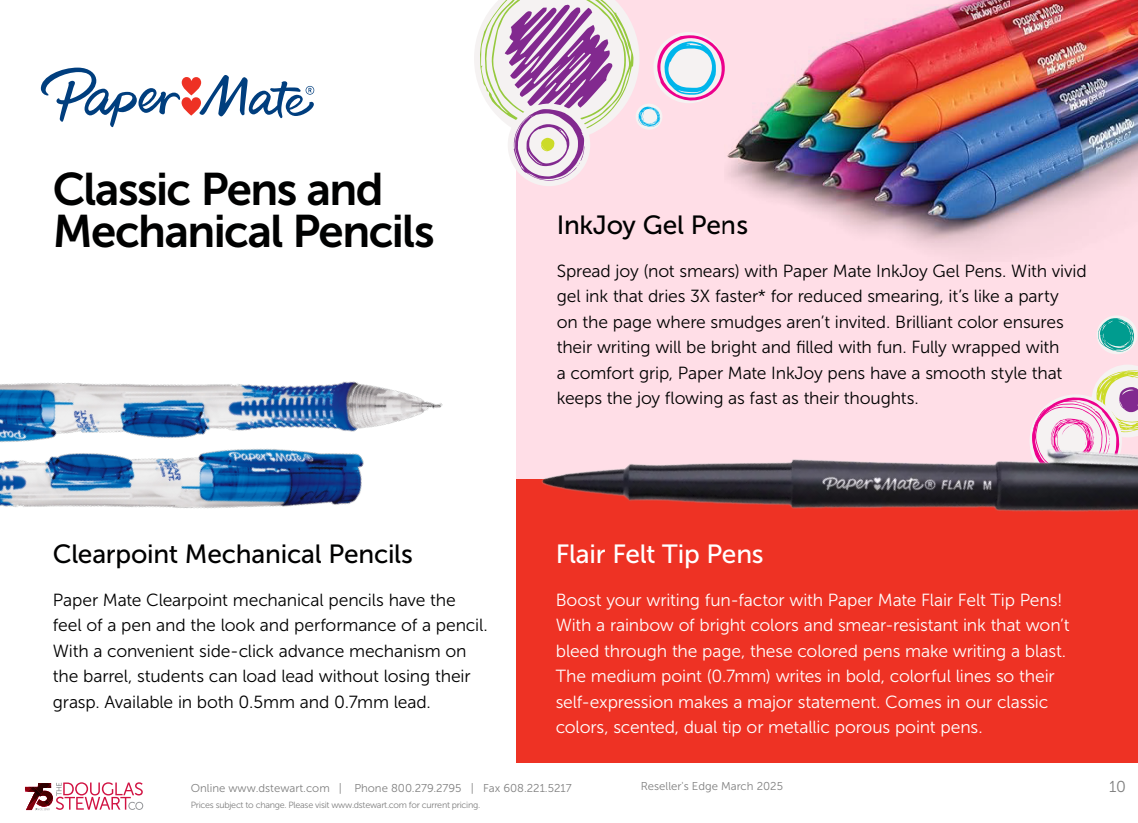
<style>
.page{position:relative;width:1138px;height:823px;background:#fff}
.page>*{position:absolute;margin:0;border:0;box-sizing:border-box;transform-origin:0 0}
.t1{font:45.5px/42px "Museo Sans 700";letter-spacing:-.035em;color:#000101}
.t2{font:26.25px "Museo Sans 500";letter-spacing:-.01em;color:#000101}
.t3{font:26.25px "Museo Sans 500";letter-spacing:-.01em;color:#fff}
.t4{font:17.5px/25.4px "Museo Sans 300";letter-spacing:-.01em;color:#000101}
.t5{font:17.5px/25.4px "Museo Sans 300";letter-spacing:-.01em;color:#fff}
.t6{font:15.75px "Museo Sans 300";color:#808080}
.t7{font:11.38px "Museo Sans 300";color:#808080}
.t8{font:8.92px "Museo Sans 300";letter-spacing:-.03em;color:#808080}
</style>
<div class="page">
<svg style="left:41px;top:68px;width:273px;height:52px"></svg>
<img style="left:730px;top:0;width:408px;height:99px">
<img style="left:0;top:120px;width:443px;height:389px">
<img style="left:518px;top:99px;width:620px;height:664px">
<svg style="left:474px;top:0;width:252px;height:181px"></svg>
<svg style="left:25px;top:782px;width:118px;height:28px"></svg>
<h1 class="t1" style="left:53px;top:168px;width:383px">Classic Pens and<br>Mechanical Pencils</h1>
<h2 class="t2" style="left:53px;top:539px;width:361px">Clearpoint Mechanical Pencils</h2>
<p class="t4" style="left:53px;top:587px;width:436px">Paper Mate Clearpoint mechanical pencils have the feel of a pen and the look and performance of a pencil.<br>With a convenient side-click advance mechanism on the barrel, students can load lead without losing their grasp. Available in both 0.5mm and 0.7mm lead.</p>
<h2 class="t2" style="left:557px;top:211px;width:193px">InkJoy Gel Pens</h2>
<p class="t4" style="left:557px;top:258px;width:531px">Spread joy (not smears) with Paper Mate InkJoy Gel Pens. With vivid gel ink that dries 3X faster* for reduced smearing, it’s like a party<br>on the page where smudges aren’t invited. Brilliant color ensures their writing will be bright and filled with fun. Fully wrapped with<br>a comfort grip, Paper Mate InkJoy pens have a smooth style that keeps the joy flowing as fast as their thoughts.</p>
<h2 class="t3" style="left:556px;top:539px;width:209px">Flair Felt Tip Pens</h2>
<p class="t5" style="left:556px;top:587px;width:515px">Boost your writing fun-factor with Paper Mate Flair Felt Tip Pens!<br>With a rainbow of bright colors and smear-resistant ink that won’t bleed through the page, these colored pens make writing a blast.<br>The medium point (0.7mm) writes in bold, colorful lines so their self-expression makes a major statement. Comes in our classic colors, scented, dual tip or metallic porous point pens.</p>
<p class="t7" style="left:191px;top:782px;width:382px">Online www.dstewart.com | Phone 800.279.2795 | Fax 608.221.5217</p>
<p class="t7" style="left:640px;top:780px;width:144px">Reseller's Edge March 2025</p>
<p class="t6" style="left:1109px;top:778px;width:18px">10</p>
<p class="t8" style="left:191px;top:800px;width:291px">Prices subject to change. Please visit www.dstewart.com for current pricing.</p>
</div>
